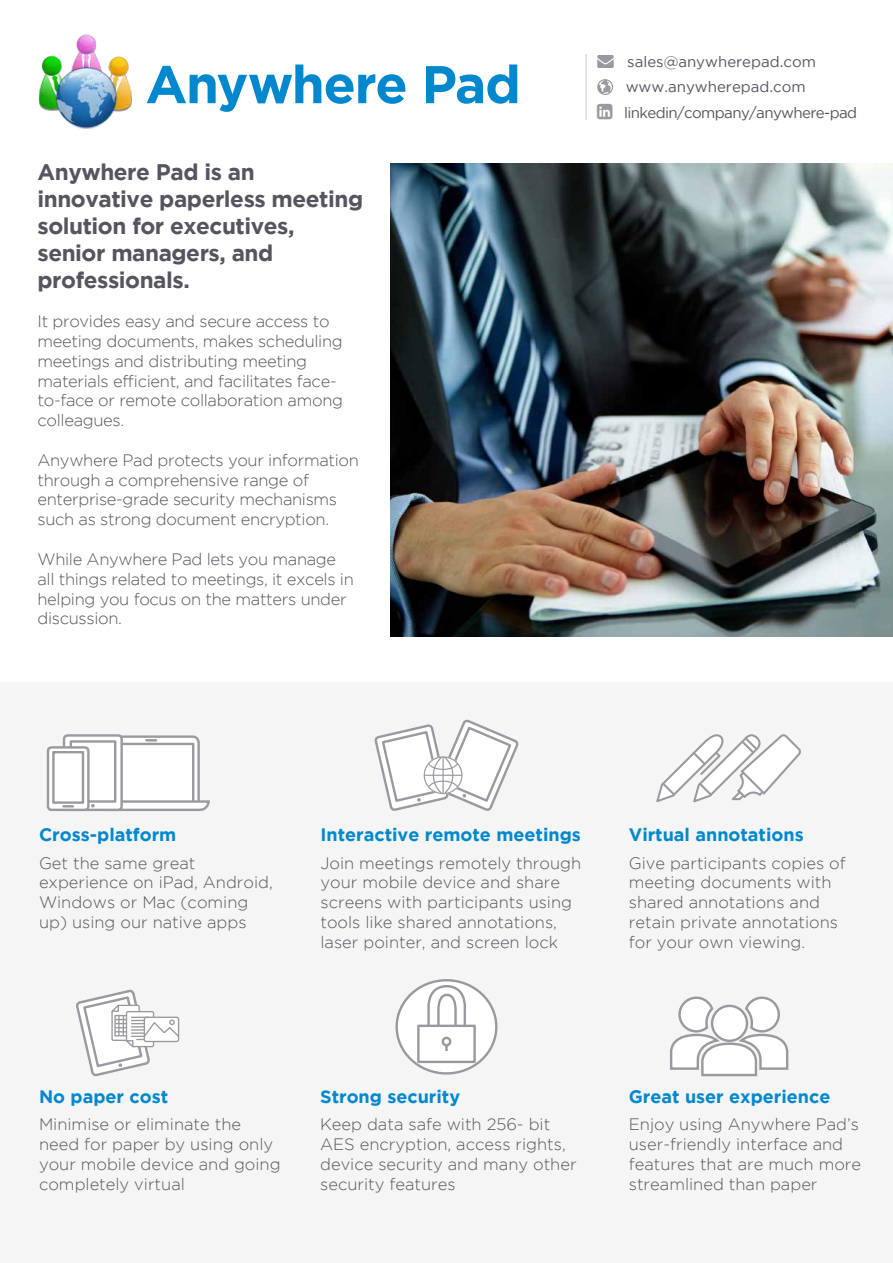
<style>
.page{position:relative;width:893px;height:1263px;background:#fff}
.page>*{position:absolute;margin:0;border:0;box-sizing:border-box;transform-origin:0 0}
.t1{font:700 52.95px "Gotham";letter-spacing:-.025em;color:#0088ce}
.t2{font:700 22.5px/27px "Gotham";letter-spacing:-.02em;color:#55555f}
.t3{font:700 18px "Gotham";color:#0088ce}
.t4{font:300 16.5px/19.8px "Gotham";color:#55555f}
.t5{font:300 16.5px/19.8px "Gotham";letter-spacing:-.02em;color:#55555f}
.t6{font:15px/25.5px "Gotham";color:#55555f}
</style>
<div class="page">
<img style="left:38px;top:34px;width:94px;height:95px">
<img style="left:391px;top:163px;width:502px;height:473px">
<svg style="left:597px;top:55px;width:17px;height:13px"></svg>
<svg style="left:597px;top:79px;width:16px;height:16px"></svg>
<hr style="left:586px;top:54px;width:1px;height:66px;background:#c1c5c9">
<div style="left:0;top:682px;width:893px;height:581px;background:#f5f5f5"></div>
<svg style="left:656px;top:734px;width:145px;height:68px"></svg>
<div style="left:104px;top:737px;width:95px;height:69px;background:#fff;border-radius:6px"></div>
<div style="left:103px;top:735px;width:97px;height:72px;border:2px solid #99999f;border-radius:6px"></div>
<div style="left:108px;top:743px;width:86px;height:62px;border:2px solid #99999f"></div>
<svg style="left:146px;top:739px;width:10px;height:2px"></svg>
<div style="left:64px;top:735px;width:58px;height:75px;background:#fff;border-radius:4px"></div>
<div style="left:63px;top:734px;width:60px;height:77px;border:2px solid #99999f;border-radius:4px"></div>
<div style="left:70px;top:740px;width:46px;height:63px;border:2px solid #99999f"></div>
<svg style="left:91px;top:799px;width:119px;height:13px"></svg>
<div style="left:48px;top:747px;width:40px;height:63px;background:#fff;border-radius:4px"></div>
<div style="left:47px;top:746px;width:43px;height:65px;border:2px solid #99999f;border-radius:4px"></div>
<div style="left:52px;top:751px;width:32px;height:53px;border:2px solid #99999f"></div>
<svg style="left:63px;top:805px;width:10px;height:2px"></svg>
<svg style="left:670px;top:996px;width:119px;height:81px"></svg>
<div style="left:397px;top:980px;width:99px;height:93px;background:#fff;border-radius:50%"></div>
<div style="left:395px;top:979px;width:102px;height:95px;border:2px solid #99999f;border-radius:50%"></div>
<div style="left:417px;top:1025px;width:59px;height:38px;border:2px solid #99999f"></div>
<div style="left:442px;top:1037px;width:9px;height:9px;border:2px solid #99999f;border-radius:50%"></div>
<svg style="left:445px;top:1046px;width:3px;height:5px"></svg>
<svg style="left:425px;top:984px;width:42px;height:44px"></svg>
<svg style="left:77px;top:990px;width:103px;height:86px"></svg>
<svg style="left:375px;top:719px;width:144px;height:92px"></svg>
<h1 class="t1" style="left:146px;top:54px;width:377px">Anywhere Pad</h1>
<h2 class="t2" style="left:38px;top:158px;width:327px">Anywhere Pad is an innovative paperless meeting solution for executives, senior managers, and professionals.</h2>
<p class="t5" style="left:38px;top:311px;width:307px">It provides easy and secure access to meeting documents, makes scheduling meetings and distributing meeting materials efficient, and facilitates face&shy;to-face or remote collaboration among colleagues.</p>
<p class="t5" style="left:38px;top:450px;width:323px">Anywhere Pad protects your information through a comprehensive range of enterprise-grade security mechanisms such as strong document encryption.</p>
<p class="t5" style="left:38px;top:549px;width:318px">While Anywhere Pad lets you manage all things related to meetings, it excels in helping you focus on the matters under discussion.</p>
<p class="t6" style="left:624px;top:49px;width:234px">sales@anywherepad.com www.anywherepad.com linkedin/company/anywhere-pad</p>
<p class="t3" style="left:39px;top:824px;width:139px">Cross-platform</p>
<p class="t4" style="left:39px;top:853px;width:235px">Get the same great experience on iPad, Android,<br>Windows or Mac (coming up) using our native apps</p>
<p class="t3" style="left:320px;top:824px;width:262px">Interactive remote meetings</p>
<p class="t4" style="left:320px;top:853px;width:262px">Join meetings remotely through your mobile device and share screens with participants using tools like shared annotations, laser pointer, and screen lock</p>
<p class="t3" style="left:629px;top:824px;width:176px">Virtual annotations</p>
<p class="t4" style="left:629px;top:853px;width:218px">Give participants copies of meeting documents with shared annotations and retain private annotations for your own viewing.</p>
<p class="t3" style="left:39px;top:1086px;width:131px">No paper cost</p>
<p class="t4" style="left:39px;top:1114px;width:243px">Minimise or eliminate the need for paper by using only your mobile device and going completely virtual</p>
<p class="t3" style="left:320px;top:1086px;width:142px">Strong security</p>
<p class="t4" style="left:320px;top:1114px;width:258px">Keep data safe with 256- bit<br>AES encryption, access rights, device security and many other security features</p>
<p class="t3" style="left:629px;top:1086px;width:203px">Great user experience</p>
<p class="t4" style="left:629px;top:1114px;width:234px">Enjoy using Anywhere Pad’s user-friendly interface and features that are much more streamlined than paper</p>
</div>
